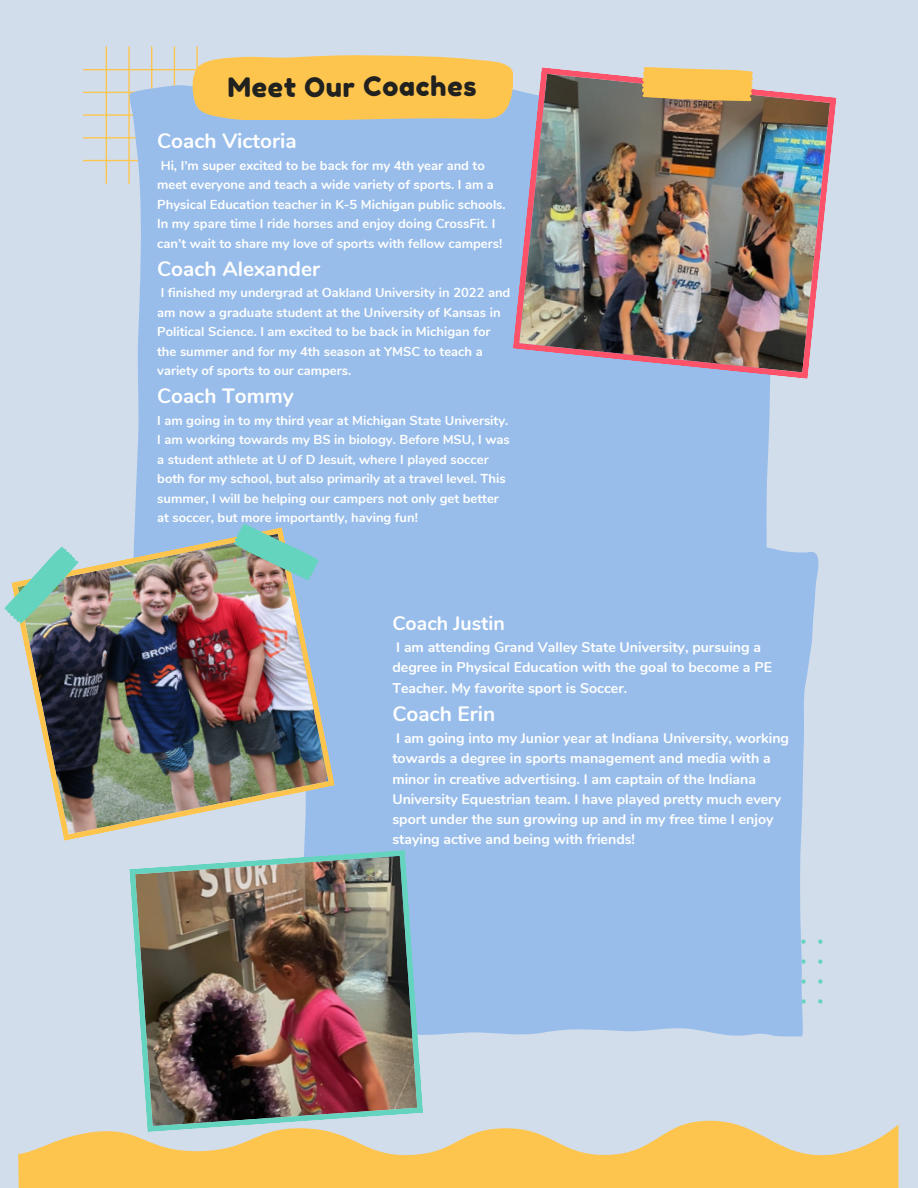
<style>
.page{position:relative;width:918px;height:1188px;background:#d1ddeb}
.page>*{position:absolute;margin:0;border:0;box-sizing:border-box;transform-origin:0 0}
.t1{font:26.7px "Fredoka One";letter-spacing:.02em;color:#21211f}
.t2{font:700 20.85px "Nunito";color:#fff}
.t3{font:700 20.7px "Nunito";color:#fff}
.t4{font:700 19.5px "Nunito";color:#fff}
.t5{font:700 14.1px/20.2px "Nunito";color:#fff}
.t6{font:700 13.05px/19.5px "Nunito";color:#fff}
</style>
<div class="page">
<div style="left:134px;top:75px;width:636px;height:458px;background:#98bdea"></div>
<div style="left:304px;top:533px;width:519px;height:504px;background:#98bdea"></div>
<img style="left:513px;top:67px;width:324px;height:312px">
<img style="left:129px;top:850px;width:294px;height:271px">
<img style="left:20px;top:527px;width:315px;height:314px">
<svg style="left:640px;top:67px;width:115px;height:41px;background:#ddb05b"></svg>
<svg style="left:18px;top:1121px;width:881px;height:67px;fill:#fec54e"></svg>
<svg style="left:83px;top:46px;width:429px;height:138px"></svg>
<img style="left:4px;top:545px;width:78px;height:80px">
<img style="left:232px;top:519px;width:88px;height:66px">
<p class="t1" style="left:228px;top:70px;width:251px">Meet Our Coaches</p>
<p class="t2" style="left:157px;top:127px;width:141px">Coach Victoria</p>
<p class="t6" style="left:157px;top:156px;width:350px">Hi, I’m super excited to be back for my 4th year and to meet everyone and teach a wide variety of sports. I am a Physical Education teacher in K-5 Michigan public schools.<br>In my spare time I ride horses and enjoy doing CrossFit. I can’t wait to share my love of sports with fellow campers!</p>
<p class="t2" style="left:157px;top:255px;width:164px">Coach Alexander</p>
<p class="t6" style="left:157px;top:283px;width:355px">I finished my undergrad at Oakland University in 2022 and am now a graduate student at the University of Kansas in Political Science. I am excited to be back in Michigan for the summer and for my 4th season at YMSC to teach a variety of sports to our campers.</p>
<p class="t3" style="left:157px;top:382px;width:138px">Coach Tommy</p>
<p class="t6" style="left:157px;top:411px;width:354px">I am going in to my third year at Michigan State University.<br>I am working towards my BS in biology. Before MSU, I was a student athlete at U of D Jesuit, where I played soccer both for my school, but also primarily at a travel level. This summer, I will be helping our campers not only get better at soccer, but more importantly, having fun!</p>
<p class="t4" style="left:392px;top:610px;width:114px">Coach Justin</p>
<p class="t5" style="left:392px;top:637px;width:381px">I am attending Grand Valley State University, pursuing a degree in Physical Education with the goal to become a PE<br>Teacher. My favorite sport is Soccer.</p>
<p class="t2" style="left:392px;top:700px;width:104px">Coach Erin</p>
<p class="t5" style="left:392px;top:728px;width:398px">I am going into my Junior year at Indiana University, working towards a degree in sports management and media with a minor in creative advertising. I am captain of the Indiana University Equestrian team. I have played pretty much every sport under the sun growing up and in my free time I enjoy staying active and being with friends!</p>
</div>
